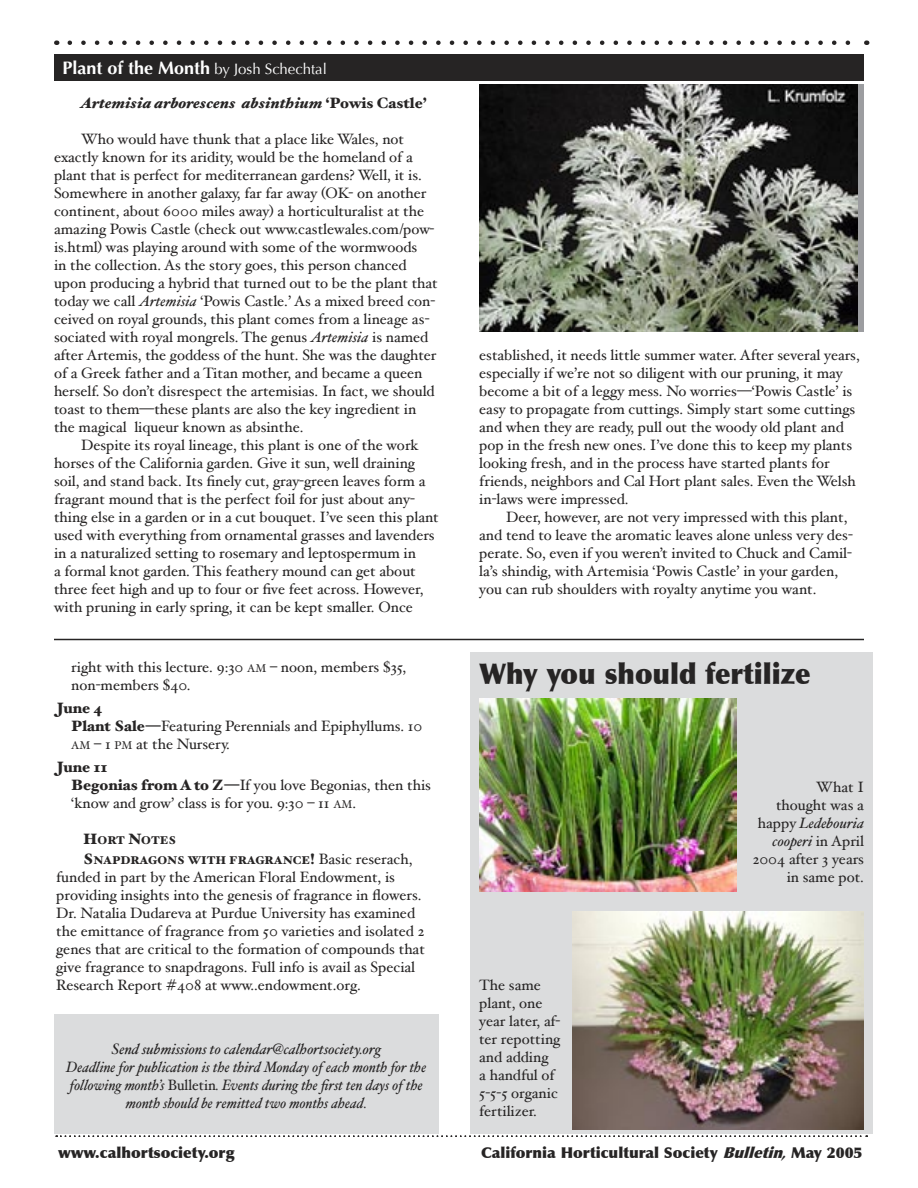
<style>
.page{position:relative;width:918px;height:1188px;background:#fff}
.page>*{position:absolute;margin:0;border:0;box-sizing:border-box;transform-origin:0 0}
.Headline{font:900 28.5px "Optima";color:#262424;scale:.95 1}
.Body_Text_Indent{font:700 18px "Optima";color:#fff}
.Body_Text{font:15px/18px "Hoefler Text";color:#262424}
.Hort_Calendar_2_data{font:15px/18px "Hoefler Text";color:#262424}
.Hort_Calendar_1_date_line{font:italic 15px/18px "Hoefler Text";color:#262424;text-align:center;scale:.95 1}
.t1{font:900 15px "Optima";color:#262424}
.Hort_Calendar_1_date_line-2{font:italic 15px "Hoefler Text";color:#262424}
.Body_Text-2{font:italic 900 15px "Hoefler Text";color:#262424}
.Hort_Calendar_1_date_line-3{font:900 15px "Hoefler Text";color:#262424}
.Body_Text-3{font:900 11.25px "Hoefler Text";color:#262424}
.s1{font-weight:400;font-size:15px}
.s2{font-style:normal}
.s3{font-style:italic}
.s4{font-size:11.25px}
.s5{font-weight:900}
.s6{font-size:15px}
.s7{font-weight:700;font-style:italic}
</style>
<div class="page">
<div style="left:470px;top:653px;width:403px;height:481px;background:#dbdcdd"></div>
<div style="left:54px;top:54px;width:810px;height:27px;background:#262424"></div>
<svg style="left:70px;top:40px;width:781px;height:5px"></svg>
<svg style="left:56px;top:1136px;width:811px;height:1px"></svg>
<img style="left:479px;top:84px;width:378px;height:247px">
<hr style="left:54px;top:639px;width:810px;height:1px;background:#262424">
<div style="left:54px;top:1014px;width:385px;height:120px;background:#dbdcdd"></div>
<img style="left:573px;top:911px;width:291px;height:218px">
<img style="left:479px;top:699px;width:258px;height:192px">
<p class="Body_Text_Indent" style="left:62px;top:57px;width:266px">Plant of the Month <span class="s1">by Josh Schechtal</span></p>
<p class="Body_Text-2" style="left:81px;top:94px;width:347px">Artemisia arborescens absinthium <span class="s2">‘Powis Castle’</span></p>
<p class="Body_Text" style="left:54px;top:130px;width:385px;text-indent:27px">Who would have thunk that a place like Wales, not exactly known for its aridity, would be the homeland of a plant that is perfect for mediterranean gardens? Well, it is.<br>Somewhere in another galaxy, far far away (OK- on another continent, about 6000 miles away) a horticulturalist at the amazing Powis Castle (check out www.castlewales.com/pow&shy;is.html) was playing around with some of the wormwoods<br>in the collection. As the story goes, this person chanced upon producing a hybrid that turned out to be the plant that today we call <span class="s3">Artemisia</span> ‘Powis Castle.’ As a mixed breed con&shy;ceived on royal grounds, this plant comes from a lineage as&shy;sociated with royal mongrels. The genus <span class="s3">Artemisia</span> is named after Artemis, the goddess of the hunt. She was the daughter of a Greek father and a Titan mother, and became a queen herself. So don’t disrespect the artemisias. In fact, we should toast to them—these plants are also the key ingredient in the magical liqueur known as absinthe.</p>
<p class="Body_Text" style="left:54px;top:436px;width:386px;text-indent:27px">Despite its royal lineage, this plant is one of the work horses of the California garden. Give it sun, well draining soil, and stand back. Its finely cut, gray-green leaves form a fragrant mound that is the perfect foil for just about any&shy;thing else in a garden or in a cut bouquet. I’ve seen this plant used with everything from ornamental grasses and lavenders in a naturalized setting to rosemary and leptospermum in<br>a formal knot garden. This feathery mound can get about three feet high and up to four or five feet across. However, with pruning in early spring, it can be kept smaller. Once</p>
<p class="Hort_Calendar_2_data" style="left:71px;top:657px;width:336px">right with this lecture. 9:30 <span class="s4">AM</span> – noon, members $35, non-members $40.</p>
<p class="Hort_Calendar_1_date_line-3" style="left:56px;top:699px;width:48px">June 4</p>
<p class="Hort_Calendar_2_data" style="left:71px;top:717px;width:353px"><span class="s5">Plant Sale—</span>Featuring Perennials and Epiphyllums. 10<br><span class="s4">AM</span> – 1 <span class="s4">PM</span> at the Nursery.</p>
<p class="Hort_Calendar_1_date_line-3" style="left:56px;top:758px;width:53px">June 11</p>
<p class="Hort_Calendar_2_data" style="left:71px;top:776px;width:361px"><span class="s5">Begonias from A to Z—</span>If you love Begonias, then this ‘know and grow’ class is for you. 9:30 – 11 <span class="s4">AM</span>.</p>
<p class="Body_Text-3" style="left:83px;top:834px;width:94px"><span class="s6">H</span>ORT <span class="s6">N</span>OTES</p>
<p class="Body_Text-3" style="left:83px;top:854px;width:331px"><span class="s6">S</span>NAPDRAGONS WITH FRAGRANCE<span class="s6">!</span> <span class="s1">Basic reserach,</span></p>
<p class="Body_Text" style="left:56px;top:868px;width:370px">funded in part by the American Floral Endowment, is providing insights into the genesis of fragrance in flowers.<br>Dr. Natalia Dudareva at Purdue University has examined the emittance of fragrance from 50 varieties and isolated 2 genes that are critical to the formation of compounds that give fragrance to snapdragons. Full info is avail as Special Research Report #408 at www..endowment.org.</p>
<p class="Hort_Calendar_1_date_line-2" style="left:112px;top:1040px;width:271px">Send submissions to calendar@calhortsociety.org</p>
<p class="Hort_Calendar_1_date_line" style="left:66px;top:1058px;width:381px">Deadline for publication is the third Monday of each month for the following month’s <span class="s2">Bulletin</span>. Events during the first ten days of the month should be remitted two months ahead.</p>
<p class="Body_Text" style="left:479px;top:346px;width:382px">established, it needs little summer water. After several years, especially if we’re not so diligent with our pruning, it may become a bit of a leggy mess. No worries—‘Powis Castle’ is easy to propagate from cuttings. Simply start some cuttings and when they are ready, pull out the woody old plant and pop in the fresh new ones. I’ve done this to keep my plants looking fresh, and in the process have started plants for friends, neighbors and Cal Hort plant sales. Even the Welsh in-laws were impressed.</p>
<p class="Body_Text" style="left:479px;top:508px;width:375px;text-indent:27px">Deer, however, are not very impressed with this plant, and tend to leave the aromatic leaves alone unless very des&shy;perate. So, even if you weren’t invited to Chuck and Camil&shy;la’s shindig, with Artemisia ‘Powis Castle’ in your garden, you can rub shoulders with royalty anytime you want.</p>
<p class="Headline" style="left:479px;top:657px;width:350px">Why you should fertilize</p>
<p class="Body_Text" style="left:479px;top:976px;width:83px">The same plant, one year later, af&shy;ter repotting and adding<br>a handful of<br>5-5-5 organic fertilizer.</p>
<p class="Body_Text" style="left:753px;top:778px;width:113px;text-align:right">What I<br>thought was a happy <span class="s3">Ledebouria cooperi</span> in April<br>2004 after 3 years in same pot.</p>
<p class="t1" style="left:58px;top:1143px;width:178px">www.calhortsociety.org</p>
<p class="t1" style="left:481px;top:1143px;width:383px">California Horticultural Society <span class="s3">Bulletin</span><span class="s7">,</span> May 2005</p>
</div>
